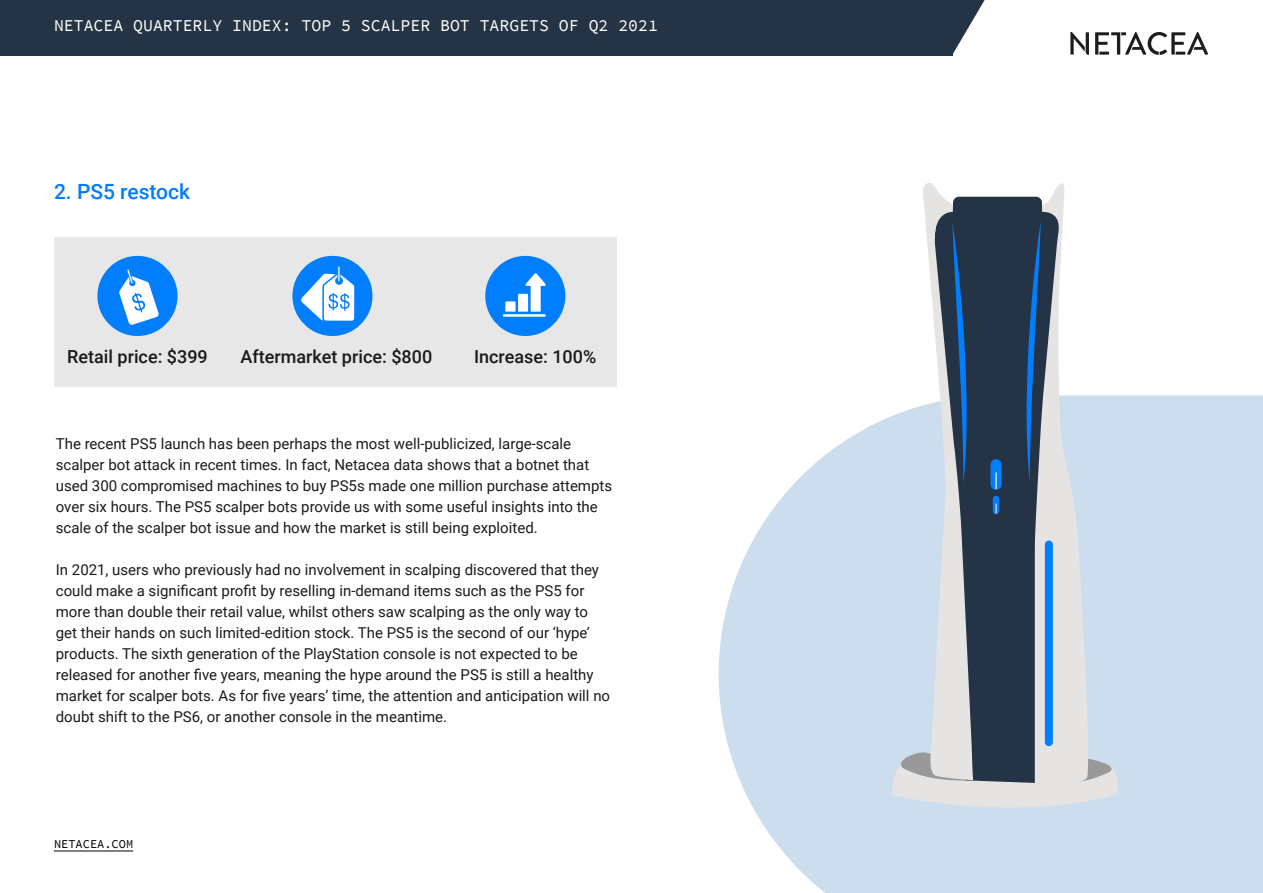
<style>
.page{position:relative;width:1263px;height:893px;background:#fff}
.page>*{position:absolute;margin:0;border:0;box-sizing:border-box;transform-origin:0 0}
.t1{font:500 21px "Roboto";color:#007dfc}
.t2{font:500 18px "Roboto";color:#1a1a1a}
.t3{font:16.5px "Source Code Pro";color:#fff}
.t4{font:15px/21px "Roboto";color:#1a1a1a}
.t5{font:12px "Source Code Pro";color:#000}
</style>
<div class="page">
<div style="left:0;top:0;width:952px;height:55px;background:#243444"></div>
<svg style="left:952px;top:0;width:33px;height:55px"></svg>
<hr style="left:54px;top:851px;width:79px;height:1px;background:#000">
<svg style="left:1070px;top:32px;width:19px;height:23px"></svg>
<svg style="left:1095px;top:32px;width:113px;height:23px"></svg>
<svg style="left:719px;top:395px;width:544px;height:498px;fill:#ccdeed"></svg>
<div style="left:54px;top:238px;width:563px;height:149px;background:#e7e7e7"></div>
<div style="left:97px;top:256px;width:81px;height:80px;background:#007efd;border-radius:50%"></div>
<div style="left:292px;top:256px;width:80px;height:80px;background:#007efd;border-radius:50%"></div>
<div style="left:485px;top:256px;width:80px;height:80px;background:#007efd;border-radius:50%"></div>
<svg style="left:119px;top:269px;width:40px;height:56px"></svg>
<svg style="left:301px;top:266px;width:54px;height:57px"></svg>
<hr style="left:503px;top:314px;width:43px;height:3px;background:#fff">
<svg style="left:505px;top:273px;width:41px;height:39px"></svg>
<svg style="left:892px;top:183px;width:231px;height:641px"></svg>
<p class="t3" style="left:54px;top:14px;width:605px">NETACEA QUARTERLY INDEX: TOP 5 SCALPER BOT TARGETS OF Q2 2021</p>
<h1 class="t1" style="left:54px;top:176px;width:138px">2. PS5 restock</h1>
<p class="t2" style="left:67px;top:344px;width:142px">Retail price: $399</p>
<p class="t2" style="left:240px;top:344px;width:193px">Aftermarket price: $800</p>
<p class="t2" style="left:474px;top:344px;width:124px">Increase: 100%</p>
<p class="t4" style="left:56px;top:433px;width:558px">The recent PS5 launch has been perhaps the most well-publicized, large-scale scalper bot attack in recent times. In fact, Netacea data shows that a botnet that used 300 compromised machines to buy PS5s made one million purchase attempts over six hours. The PS5 scalper bots provide us with some useful insights into the scale of the scalper bot issue and how the market is still being exploited.</p>
<p class="t4" style="left:56px;top:559px;width:556px">In 2021, users who previously had no involvement in scalping discovered that they could make a significant profit by reselling in-demand items such as the PS5 for more than double their retail value, whilst others saw scalping as the only way to get their hands on such limited-edition stock. The PS5 is the second of our ‘hype’ products. The sixth generation of the PlayStation console is not expected to be released for another five years, meaning the hype around the PS5 is still a healthy market for scalper bots. As for five years’ time, the attention and anticipation will no doubt shift to the PS6, or another console in the meantime.</p>
<p class="t5" style="left:54px;top:836px;width:81px">NETACEA.COM</p>
</div>
